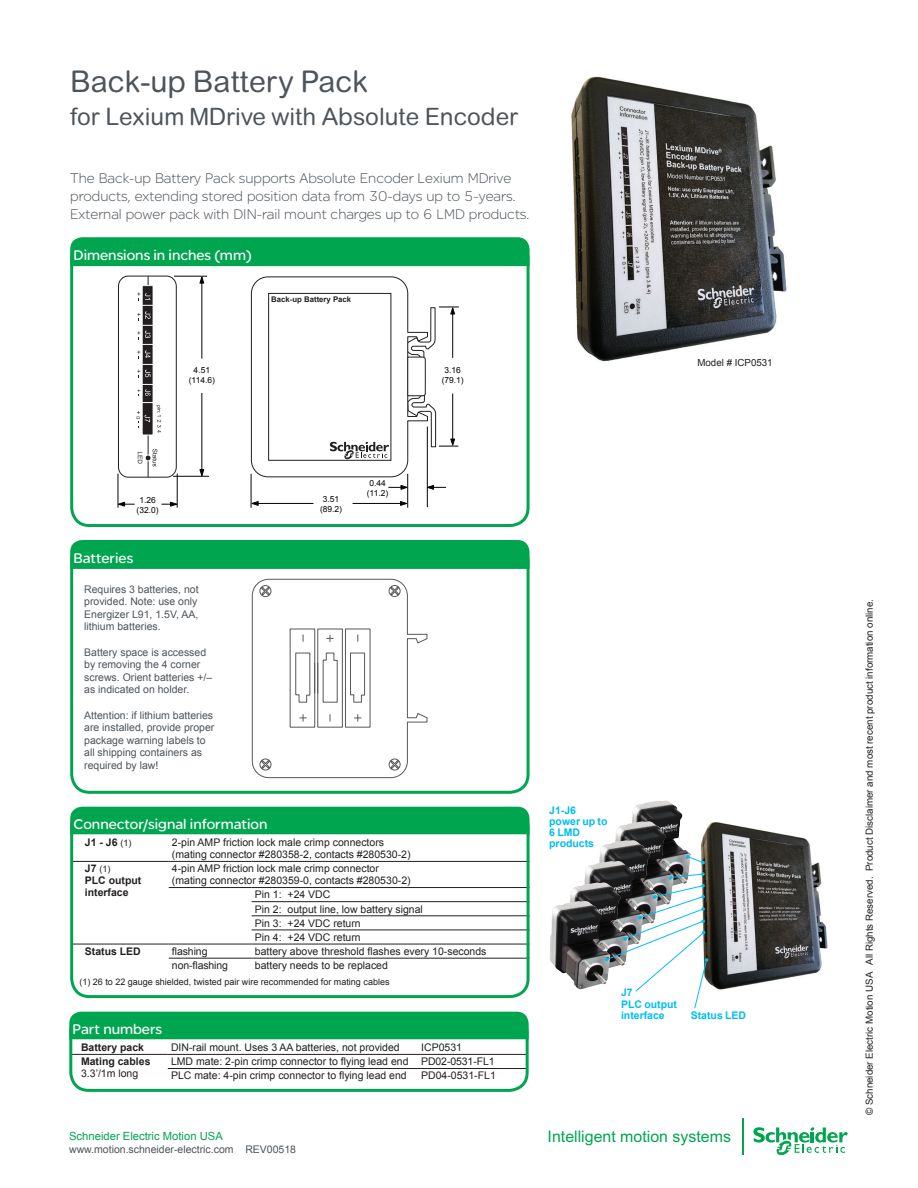
<style>
.page{position:relative;width:918px;height:1188px;background:#fff}
.page>*{position:absolute;margin:0;border:0;box-sizing:border-box;transform-origin:0 0}
.t1{font:30px "Arial Rounded MT Std";color:#4d545a}
.t2{font:24px "Arial Rounded MT Std";color:#4d545a}
.t3{font:15.9px "Arial";color:#00a54f}
.t4{font:300 15px/18px "SE Optimist";color:#4d545a}
.t5{font:15px "SE Optimist";color:#fff}
.t6{font:11.25px "Arial";color:#00a54f}
.t7{font:10.5px/14.1px "Arial";color:#231f20}
.t8{font:10.5px/12.6px "Arial";color:#4d545a}
.t9{font:700 10.5px/12px "Arial";color:#231f20}
.t10{font:700 10.5px/11.2px "Arial";color:#01bdf2}
.t11{font:9.75px "Arial";color:#231f20}
.t12{font:9px "Arial";color:#231f20}
.t13{font:8.4px/10.1px "Arial";color:#040503;text-align:center}
.t14{font:700 7.8px "Arial";color:#231f20}
.s1{font-weight:400;font-size:9px}
.s2{font-weight:700;font-size:10.5px}
.s3{font-weight:400;color:#fff}
.s4{font-weight:400}
</style>
<div class="page">
<hr style="left:168px;top:1054px;width:250px;height:1px;background:#231f20">
<hr style="left:418px;top:1054px;width:109px;height:1px;background:#231f20">
<hr style="left:168px;top:1068px;width:250px;height:1px;background:#231f20">
<hr style="left:418px;top:1068px;width:109px;height:1px;background:#231f20">
<hr style="left:72px;top:1054px;width:96px;height:1px;background:#231f20">
<div style="left:69px;top:1012px;width:460px;height:80px;border:3px solid #00a54f;border-radius:18px"></div>
<img style="left:571px;top:76px;width:216px;height:286px">
<svg style="left:74px;top:887px;width:452px;height:106px"></svg>
<hr style="left:73px;top:861px;width:96px;height:1px;background:#231f20">
<hr style="left:169px;top:861px;width:83px;height:1px;background:#231f20">
<hr style="left:252px;top:861px;width:278px;height:1px;background:#231f20">
<hr style="left:169px;top:887px;width:83px;height:1px;background:#231f20">
<hr style="left:73px;top:944px;width:96px;height:1px;background:#231f20">
<hr style="left:252px;top:887px;width:278px;height:1px;background:#231f20">
<hr style="left:252px;top:901px;width:278px;height:1px;background:#231f20">
<hr style="left:252px;top:916px;width:278px;height:1px;background:#231f20">
<hr style="left:252px;top:930px;width:278px;height:1px;background:#231f20">
<hr style="left:169px;top:944px;width:83px;height:1px;background:#231f20">
<hr style="left:252px;top:944px;width:278px;height:1px;background:#231f20">
<hr style="left:169px;top:958px;width:83px;height:1px;background:#231f20">
<hr style="left:252px;top:958px;width:278px;height:1px;background:#231f20">
<div style="left:76px;top:976px;width:457px;height:14px;background:#fff"></div>
<img style="left:700px;top:822px;width:128px;height:168px">
<div style="left:70px;top:541px;width:460px;height:253px;border:3px solid #00a54f;border-radius:18px"></div>
<div style="left:70px;top:238px;width:460px;height:289px;border:3px solid #00a54f;border-radius:18px"></div>
<hr style="left:148px;top:276px;width:1px;height:201px;background:#231f20">
<div style="left:118px;top:276px;width:59px;height:202px;border:1px solid #231f20;border-radius:10px"></div>
<hr style="left:174px;top:276px;width:33px;height:1px;background:#040503">
<hr style="left:173px;top:476px;width:36px;height:1px;background:#040503">
<hr style="left:202px;top:277px;width:1px;height:82px;background:#040503">
<hr style="left:202px;top:393px;width:1px;height:82px;background:#040503">
<svg style="left:199px;top:275px;width:6px;height:9px"></svg>
<svg style="left:199px;top:469px;width:6px;height:8px"></svg>
<hr style="left:251px;top:474px;width:1px;height:34px;background:#040503">
<hr style="left:407px;top:474px;width:1px;height:34px;background:#040503">
<hr style="left:118px;top:474px;width:1px;height:34px;background:#040503">
<hr style="left:177px;top:474px;width:1px;height:34px;background:#040503">
<svg style="left:161px;top:501px;width:17px;height:6px"></svg>
<svg style="left:117px;top:501px;width:18px;height:6px"></svg>
<hr style="left:427px;top:427px;width:1px;height:80px;background:#040503">
<hr style="left:353px;top:503px;width:51px;height:1px;background:#040503">
<svg style="left:400px;top:501px;width:9px;height:5px"></svg>
<hr style="left:253px;top:503px;width:60px;height:1px;background:#040503">
<svg style="left:250px;top:501px;width:9px;height:5px"></svg>
<svg style="left:388px;top:485px;width:21px;height:5px"></svg>
<svg style="left:426px;top:485px;width:20px;height:5px"></svg>
<svg style="left:251px;top:276px;width:208px;height:202px"></svg>
<div style="left:142px;top:286px;width:11px;height:149px;background:#231f20"></div>
<div style="left:142px;top:285px;width:12px;height:150px;border:1px solid #fff"></div>
<svg style="left:136px;top:402px;width:25px;height:31px"></svg>
<svg style="left:137px;top:292px;width:16px;height:66px"></svg>
<svg style="left:137px;top:364px;width:16px;height:14px"></svg>
<svg style="left:137px;top:384px;width:16px;height:12px"></svg>
<svg style="left:138px;top:449px;width:19px;height:17px"></svg>
<div style="left:70px;top:237px;width:460px;height:29px;background:#00a54f"></div>
<svg style="left:753px;top:1127px;width:95px;height:28px"></svg>
<hr style="left:742px;top:1118px;width:1px;height:37px;background:#00a54f">
<svg style="left:252px;top:579px;width:176px;height:199px"></svg>
<img style="left:632px;top:800px;width:59px;height:72px">
<img style="left:615px;top:821px;width:59px;height:51px">
<img style="left:599px;top:840px;width:59px;height:32px">
<img style="left:584px;top:861px;width:59px;height:21px">
<div style="left:70px;top:540px;width:460px;height:29px;background:#00a54f"></div>
<div style="left:70px;top:807px;width:460px;height:191px;border:3px solid #00a54f;border-radius:18px"></div>
<div style="left:70px;top:807px;width:460px;height:27px;background:#00a54f"></div>
<svg style="left:686px;top:855px;width:19px;height:9px"></svg>
<img style="left:570px;top:882px;width:35px;height:19px">
<img style="left:549px;top:901px;width:56px;height:89px">
<svg style="left:605px;top:872px;width:103px;height:137px"></svg>
<div style="left:69px;top:1012px;width:460px;height:27px;background:#00a54f"></div>
<h1 class="t1" style="left:70px;top:64px;width:299px">Back-up Battery Pack</h1>
<h2 class="t2" style="left:70px;top:103px;width:450px">for Lexium MDrive with Absolute Encoder</h2>
<h3 class="t4" style="left:70px;top:169px;width:461px">The Back-up Battery Pack supports Absolute Encoder Lexium MDrive products, extending stored position data from 30-days up to 5-years.<br>External power pack with DIN-rail mount charges up to 6 LMD products.</h3>
<h3 class="t5" style="left:74px;top:247px;width:180px">Dimensions in inches (mm)</h3>
<p class="t14" style="left:271px;top:294px;width:82px">Back-up Battery Pack</p>
<p class="t13" style="left:189px;top:365px;width:28px">4.51 (114.6)</p>
<p class="t13" style="left:442px;top:365px;width:23px">3.16 (79.1)</p>
<p class="t11" style="left:697px;top:356px;width:77px">Model # ICP0531</p>
<p class="t13" style="left:137px;top:495px;width:23px">1.26 (32.0)</p>
<h3 class="t5" style="left:74px;top:550px;width:61px">Batteries</h3>
<p class="t8" style="left:84px;top:583px;width:116px;text-align:justify">Requires 3 batteries, not provided. Note: use only Energizer L91, 1.5V, AA, lithium batteries.</p>
<p class="t8" style="left:84px;top:646px;width:130px">Battery space is accessed by removing the 4 corner screws. Orient batteries +/– as indicated on holder.</p>
<p class="t8" style="left:84px;top:709px;width:132px">Attention: if lithium batteries are installed, provide proper package warning labels to all shipping containers as required by law!</p>
<h3 class="t5" style="left:74px;top:816px;width:195px">Connector/signal information</h3>
<p class="t13" style="left:320px;top:494px;width:23px">3.51 (89.2)</p>
<p class="t13" style="left:367px;top:478px;width:23px;text-align:left">0.44 (11.2)</p>
<p class="t9" style="left:85px;top:837px;width:48px">J1 - J6 <span class="s1">(1)</span></p>
<p class="t7" style="left:172px;top:837px;width:240px;line-height:12px">2-pin AMP friction lock male crimp connectors (mating connector #280358-2, contacts #280530-2)</p>
<p class="t12" style="left:85px;top:863px;width:27px"><span class="s2">J7</span> (1)</p>
<p class="t9" style="left:85px;top:875px;width:58px">PLC output interface</p>
<p class="t7" style="left:172px;top:863px;width:240px;line-height:12px">4-pin AMP friction lock male crimp connector (mating connector #280359-0, contacts #280530-2)</p>
<p class="t7" style="left:255px;top:888px;width:170px">Pin 1: +24 VDC<br>Pin 2: output line, low battery signal<br>Pin 3: +24 VDC return<br>Pin 4: +24 VDC return</p>
<p class="t9" style="left:85px;top:946px;width:58px">Status LED</p>
<p class="t7" style="left:172px;top:944px;width:37px">flashing</p>
<p class="t7" style="left:255px;top:944px;width:233px">battery above threshold flashes every 10-seconds</p>
<p class="t7" style="left:172px;top:958px;width:58px">non-flashing</p>
<p class="t7" style="left:255px;top:958px;width:135px">battery needs to be replaced</p>
<p class="t12" style="left:79px;top:976px;width:312px">(1) 26 to 22 gauge shielded, twisted pair wire recommended for mating cables</p>
<h3 class="t5" style="left:73px;top:1021px;width:91px">Part numbers</h3>
<p class="t9" style="left:81px;top:1042px;width:65px">Battery pack</p>
<p class="t7" style="left:171px;top:1041px;width:230px">DIN-rail mount. Uses 3 AA batteries, not provided</p>
<p class="t7" style="left:421px;top:1041px;width:42px">ICP0531</p>
<p class="t9" style="left:75px;top:1056px;width:77px;text-indent:6px">Mating cables <span class="s3">..</span><span class="s4">3.3’/1m long</span></p>
<p class="t7" style="left:171px;top:1055px;width:325px">LMD mate: 2-pin crimp connector to flying lead end PD02-0531-FL1<br>PLC mate: 4-pin crimp connector to flying lead end</p>
<p class="t7" style="left:421px;top:1069px;width:76px">PD04-0531-FL1</p>
<p class="t6" style="left:69px;top:1129px;width:155px">Schneider Electric Motion USA</p>
<p class="t8" style="left:69px;top:1143px;width:228px">www.motion.schneider-electric.com REV00518</p>
<p class="t10" style="left:549px;top:805px;width:60px">J1-J6 power up to<br>6 LMD products</p>
<p class="t10" style="left:621px;top:987px;width:57px">J7<br>PLC output interface</p>
<p class="t10" style="left:691px;top:1010px;width:57px">Status LED</p>
<h3 class="t3" style="left:548px;top:1126px;width:185px">Intelligent motion systems</h3>
<p class="t11" style="left:863px;top:1115px;width:518px;rotate:-90deg">© Schneider Electric Motion USA All Rights Reserved. Product Disclaimer and most recent product information online.</p>
</div>
